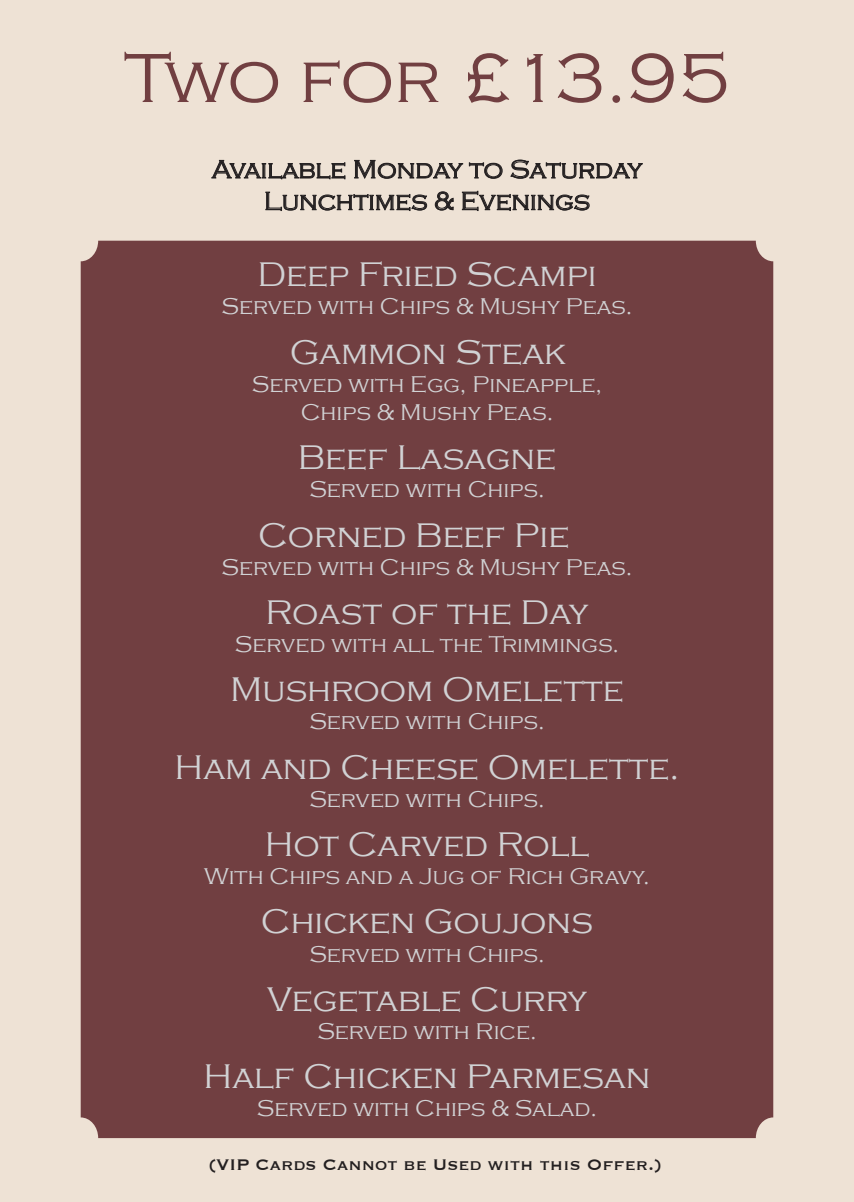
<style>
.page{position:relative;width:854px;height:1202px;background:#fff}
.page>*{position:absolute;margin:0;border:0;box-sizing:border-box;transform-origin:0 0}
.t1{font:300 72px "Copperplate Gothic";letter-spacing:-.02em;color:#713f41}
.t2{font:300 35.2px "Copperplate Gothic";color:#d1d2d4}
.t3{font:300 26.4px/31.8px "Copperplate Gothic";color:#231f20;text-align:center}
.t4{font:300 23.4px/28.2px "Copperplate Gothic";color:#d1d2d4;text-align:center}
.t5{font:20px "Copperplate";color:#231f20}
</style>
<div class="page">
<div style="left:0;top:0;width:853px;height:1202px;background:#eee2d5"></div>
<div style="left:81px;top:241px;width:692px;height:897px;background:#713f41"></div>
<svg style="left:211px;top:160px;width:134px;height:19px"></svg>
<svg style="left:354px;top:160px;width:148px;height:19px"></svg>
<svg style="left:510px;top:160px;width:132px;height:19px"></svg>
<svg style="left:265px;top:192px;width:162px;height:19px"></svg>
<svg style="left:434px;top:191px;width:19px;height:20px"></svg>
<svg style="left:461px;top:191px;width:128px;height:20px"></svg>
<h1 class="t1" style="left:124px;top:39px;width:607px">Two for £13.95</h1>
<p class="t3" style="left:212px;top:154px;width:432px">Available Monday to Saturday<br>Lunchtimes &amp; Evenings</p>
<h2 class="t2" style="left:257px;top:256px;width:340px">Deep Fried Scampi</h2>
<p class="t4" style="left:221px;top:293px;width:412px">Served with Chips &amp; Mushy Peas.</p>
<h2 class="t2" style="left:289px;top:333px;width:278px">Gammon Steak</h2>
<p class="t4" style="left:252px;top:370px;width:351px">Served with Egg, Pineapple,<br>Chips &amp; Mushy Peas.</p>
<h2 class="t2" style="left:298px;top:438px;width:260px">Beef Lasagne</h2>
<p class="t4" style="left:309px;top:476px;width:236px">Served with Chips.</p>
<h2 class="t2" style="left:258px;top:516px;width:313px">Corned Beef Pie</h2>
<p class="t4" style="left:221px;top:553px;width:412px">Served with Chips &amp; Mushy Peas.</p>
<h2 class="t2" style="left:265px;top:593px;width:324px">Roast of the Day</h2>
<p class="t4" style="left:235px;top:631px;width:385px">Served with all the Trimmings.</p>
<h2 class="t2" style="left:230px;top:671px;width:395px">Mushroom Omelette</h2>
<p class="t4" style="left:309px;top:708px;width:236px">Served with Chips.</p>
<h2 class="t2" style="left:174px;top:748px;width:506px">Ham and Cheese Omelette.</h2>
<p class="t4" style="left:309px;top:785px;width:236px">Served with Chips.</p>
<h2 class="t2" style="left:264px;top:825px;width:326px">Hot Carved Roll</h2>
<p class="t4" style="left:204px;top:863px;width:447px">With Chips and a Jug of Rich Gravy.</p>
<h2 class="t2" style="left:261px;top:903px;width:333px">Chicken Goujons</h2>
<p class="t4" style="left:309px;top:940px;width:236px">Served with Chips.</p>
<h2 class="t2" style="left:267px;top:980px;width:321px">Vegetable Curry</h2>
<p class="t4" style="left:317px;top:1018px;width:221px">Served with Rice.</p>
<h2 class="t2" style="left:203px;top:1057px;width:448px">Half Chicken Parmesan</h2>
<p class="t4" style="left:257px;top:1095px;width:341px">Served with Chips &amp; Salad.</p>
<p class="t5" style="left:208px;top:1152px;width:455px">(VIP Cards Cannot be Used with this Offer.)</p>
</div>
